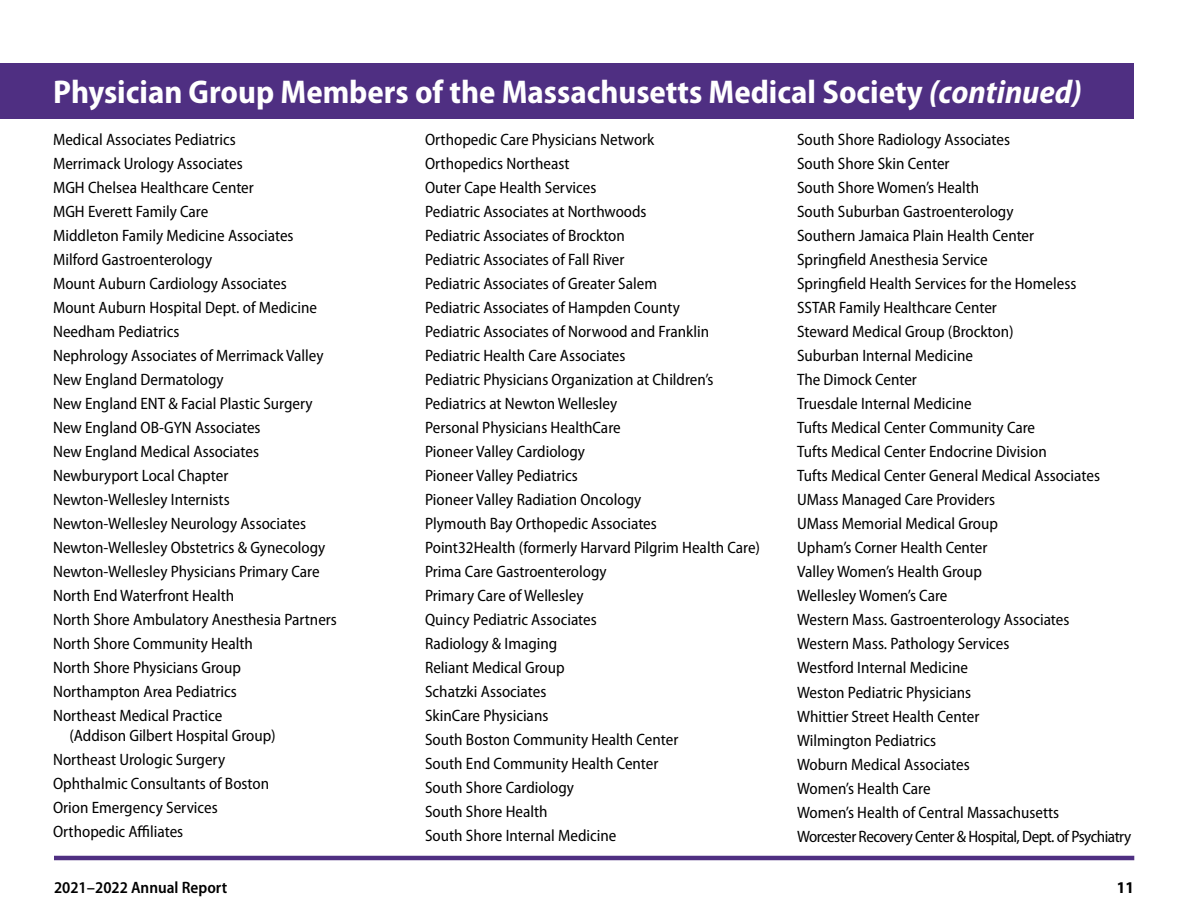
<style>
.page{position:relative;width:1188px;height:918px;background:#fff}
.page>*{position:absolute;margin:0;border:0;box-sizing:border-box;transform-origin:0 0}
.t1{font:700 semi-condensed 33px "Myriad Pro";color:#fff}
.t2{font:semi-condensed 16.5px/24px "Myriad Pro";color:#000}
.t3{font:600 semi-condensed 16.5px "Myriad Pro";color:#000}
.t4{font:700 semi-condensed 16.5px "Myriad Pro";color:#000}
.s1{font-style:italic}
</style>
<div class="page">
<hr style="left:54px;top:856px;width:1080px;height:4px;background:#4f2f82">
<div style="left:0;top:63px;width:1134px;height:56px;background:#4f2f82"></div>
<h1 class="t1" style="left:53px;top:73px;width:1030px">Physician Group Members of the Massachusetts Medical Society <span class="s1">(continued)</span></h1>
<p class="t2" style="left:53px;top:128px;width:285px">Medical Associates Pediatrics<br>Merrimack Urology Associates<br>MGH Chelsea Healthcare Center<br>MGH Everett Family Care<br>Middleton Family Medicine Associates Milford Gastroenterology<br>Mount Auburn Cardiology Associates<br>Mount Auburn Hospital Dept. of Medicine Needham Pediatrics<br>Nephrology Associates of Merrimack Valley New England Dermatology<br>New England ENT &amp; Facial Plastic Surgery New England OB-GYN Associates<br>New England Medical Associates Newburyport Local Chapter Newton-Wellesley Internists Newton-Wellesley Neurology Associates Newton-Wellesley Obstetrics &amp; Gynecology Newton-Wellesley Physicians Primary Care North End Waterfront Health<br>North Shore Ambulatory Anesthesia Partners North Shore Community Health<br>North Shore Physicians Group<br>Northampton Area Pediatrics<br>Northeast Medical Practice</p>
<p class="t2" style="left:53px;top:723px;width:224px;text-indent:16px">(Addison Gilbert Hospital Group)<br>Northeast Urologic Surgery<br>Ophthalmic Consultants of Boston<br>Orion Emergency Services<br>Orthopedic Affiliates</p>
<p class="t2" style="left:425px;top:128px;width:337px">Orthopedic Care Physicians Network<br>Orthopedics Northeast<br>Outer Cape Health Services<br>Pediatric Associates at Northwoods<br>Pediatric Associates of Brockton<br>Pediatric Associates of Fall River<br>Pediatric Associates of Greater Salem<br>Pediatric Associates of Hampden County<br>Pediatric Associates of Norwood and Franklin<br>Pediatric Health Care Associates<br>Pediatric Physicians Organization at Children’s<br>Pediatrics at Newton Wellesley<br>Personal Physicians HealthCare<br>Pioneer Valley Cardiology<br>Pioneer Valley Pediatrics<br>Pioneer Valley Radiation Oncology<br>Plymouth Bay Orthopedic Associates<br>Point32Health (formerly Harvard Pilgrim Health Care)<br>Prima Care Gastroenterology<br>Primary Care of Wellesley<br>Quincy Pediatric Associates<br>Radiology &amp; Imaging<br>Reliant Medical Group<br>Schatzki Associates<br>SkinCare Physicians<br>South Boston Community Health Center<br>South End Community Health Center<br>South Shore Cardiology<br>South Shore Health<br>South Shore Internal Medicine</p>
<p class="t2" style="left:797px;top:128px;width:336px">South Shore Radiology Associates<br>South Shore Skin Center<br>South Shore Women’s Health<br>South Suburban Gastroenterology<br>Southern Jamaica Plain Health Center<br>Springfield Anesthesia Service<br>Springfield Health Services for the Homeless<br>SSTAR Family Healthcare Center<br>Steward Medical Group (Brockton)<br>Suburban Internal Medicine<br>The Dimock Center<br>Truesdale Internal Medicine<br>Tufts Medical Center Community Care<br>Tufts Medical Center Endocrine Division<br>Tufts Medical Center General Medical Associates<br>UMass Managed Care Providers<br>UMass Memorial Medical Group<br>Upham’s Corner Health Center<br>Valley Women’s Health Group<br>Wellesley Women’s Care<br>Western Mass. Gastroenterology Associates<br>Western Mass. Pathology Services<br>Westford Internal Medicine<br>Weston Pediatric Physicians<br>Whittier Street Health Center<br>Wilmington Pediatrics<br>Woburn Medical Associates<br>Women’s Health Care<br>Women’s Health of Central Massachusetts<br>Worcester Recovery Center &amp; Hospital, Dept. of Psychiatry</p>
<p class="t3" style="left:54px;top:878px;width:175px">2021–2022 Annual Report</p>
<p class="t4" style="left:1117px;top:878px;width:19px">11</p>
</div>
